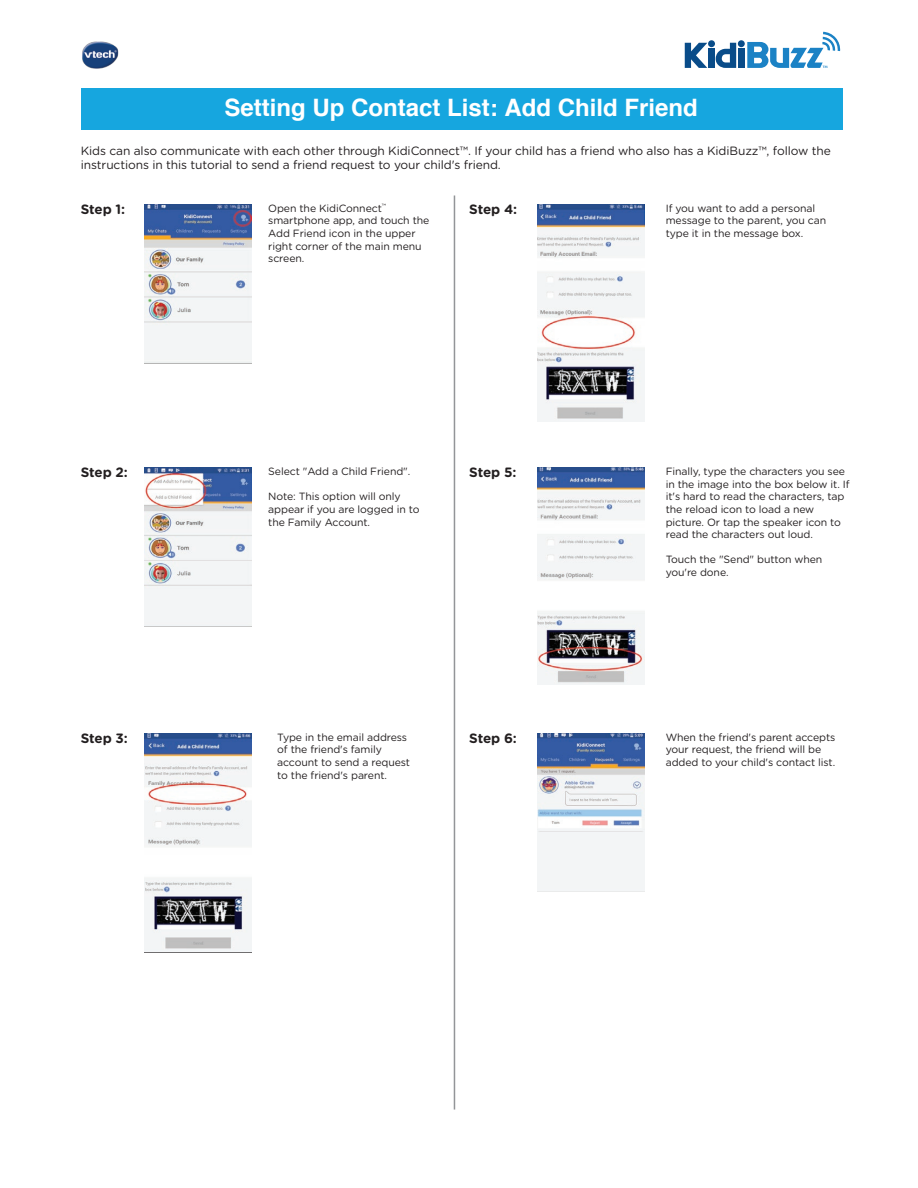
<style>
.page{position:relative;width:918px;height:1188px;background:#fff}
.page>*{position:absolute;margin:0;border:0;box-sizing:border-box;transform-origin:0 0}
.t1{font:700 24px "Helvetica";color:#fff}
.t2{font:700 13.5px "Gotham Rounded";letter-spacing:-.015em;color:#231f20}
.t3{font:12px/14.4px "Gotham Rounded";letter-spacing:-.01em;color:#231f20}
.t4{font:10.5px/12.6px "Gotham Rounded";letter-spacing:-.01em;color:#231f20}
</style>
<div class="page">
<div style="left:81px;top:88px;width:762px;height:42px;background:#16a6df"></div>
<img style="left:537px;top:204px;width:108px;height:218px">
<img style="left:537px;top:468px;width:108px;height:216px">
<img style="left:537px;top:733px;width:108px;height:159px">
<img style="left:144px;top:204px;width:108px;height:159px">
<img style="left:144px;top:468px;width:108px;height:159px">
<img style="left:144px;top:733px;width:108px;height:219px">
<img style="left:82px;top:41px;width:37px;height:28px">
<svg style="left:685px;top:32px;width:155px;height:36px"></svg>
<hr style="left:454px;top:195px;width:1px;height:915px;background:#939598">
<h1 class="t1" style="left:224px;top:89px;width:475px">Setting Up Contact List: Add Child Friend</h1>
<p class="t3" style="left:81px;top:143px;width:752px">Kids can also communicate with each other through KidiConnect™. If your child has a friend who also has a KidiBuzz™, follow the instructions in this tutorial to send a friend request to your child's friend.</p>
<p class="t2" style="left:81px;top:199px;width:46px">Step 1:</p>
<p class="t4" style="left:268px;top:201px;width:163px">Open the KidiConnect<sup>™ </sup>smartphone app, and touch the<br>Add Friend icon in the upper right corner of the main menu screen.</p>
<p class="t2" style="left:469px;top:199px;width:49px">Step 4:</p>
<p class="t4" style="left:666px;top:201px;width:162px">If you want to add a personal message to the parent, you can type it in the message box.</p>
<p class="t2" style="left:81px;top:463px;width:49px">Step 2:</p>
<p class="t4" style="left:268px;top:465px;width:144px">Select "Add a Child Friend".</p>
<p class="t4" style="left:268px;top:490px;width:153px">Note: This option will only appear if you are logged in to the Family Account.</p>
<p class="t2" style="left:469px;top:463px;width:49px">Step 5:</p>
<p class="t4" style="left:666px;top:465px;width:185px">Finally, type the characters you see in the image into the box below it. If it's hard to read the characters, tap the reload icon to load a new picture. Or tap the speaker icon to read the characters out loud.</p>
<p class="t4" style="left:666px;top:553px;width:158px">Touch the "Send" button when you're done.</p>
<p class="t2" style="left:81px;top:728px;width:48px">Step 3:</p>
<p class="t4" style="left:277px;top:730px;width:134px">Type in the email address of the friend's family account to send a request to the friend's parent.</p>
<p class="t2" style="left:469px;top:728px;width:49px">Step 6:</p>
<p class="t4" style="left:666px;top:730px;width:171px">When the friend's parent accepts your request, the friend will be added to your child's contact list.</p>
</div>
